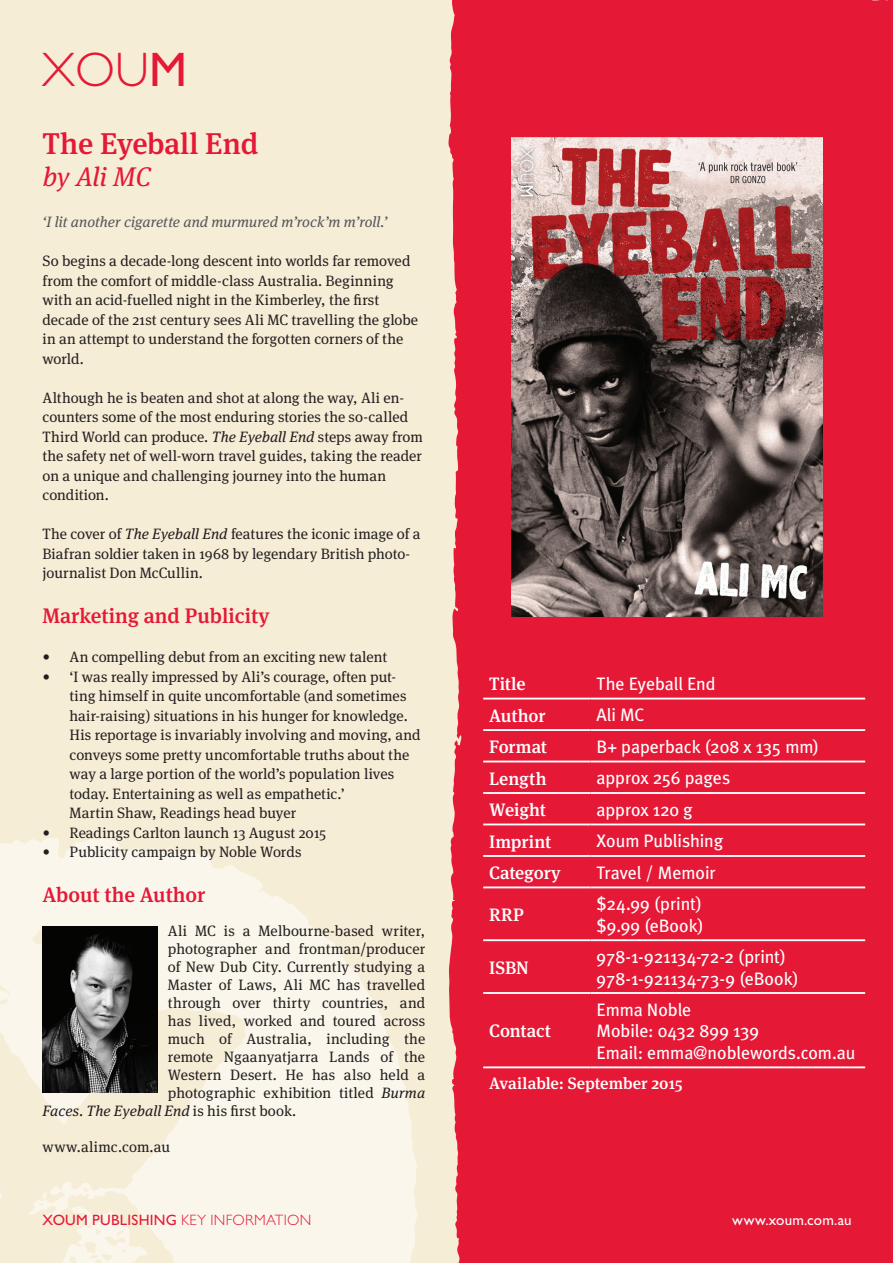
<style>
.page{position:relative;width:893px;height:1263px;background:#fff}
.page>*{position:absolute;margin:0;border:0;box-sizing:border-box;transform-origin:0 0}
.t1{font:300 48.6px "Gill Sans";color:#e51836}
.t2{font:500 30px "Meta Serif";color:#e51836}
.t3{font:italic 27px "Meta Serif";letter-spacing:-.005em;color:#e51836}
.t4{font:500 21px "Meta Serif";color:#e51836}
.t5{font:18px/21.6px "Meta Plus";letter-spacing:-.005em;color:#fff}
.t6{font:500 18px "Meta Serif";letter-spacing:-.005em;color:#fff}
.t7{font:500 16.5px "Meta Serif";color:#fff}
.t8{font:15px/19.5px "Meta Serif";color:#231f20}
.t9{font:italic 15px "Meta Serif";color:#57585a}
.t10{font:italic 15px "Meta Serif";letter-spacing:.005em;color:#231f20}
.t11{font:15px "Gill Sans";letter-spacing:.02em;color:#e51836}
.t12{font:15px "Meta Serif";letter-spacing:.02em;color:#231f20}
.t13{font:15px "Gill Sans";letter-spacing:.01em;color:#fff}
.s1{font-weight:400}
.s2{font-style:italic}
.s3{font-style:normal}
.s4{font-weight:300}
</style>
<div class="page">
<div style="left:0;top:0;width:468px;height:1263px;background:#f6edd6"></div>
<div style="left:448px;top:0;width:445px;height:1263px;background:#e51836"></div>
<svg style="left:0;top:838px;width:417px;height:425px;fill:#faf6eb"></svg>
<hr style="left:483px;top:698px;width:108px;height:1px;background:#fff">
<hr style="left:591px;top:698px;width:274px;height:1px;background:#fff">
<hr style="left:483px;top:729px;width:108px;height:2px;background:#fff">
<hr style="left:591px;top:729px;width:274px;height:2px;background:#fff">
<hr style="left:483px;top:761px;width:108px;height:1px;background:#fff">
<hr style="left:591px;top:761px;width:274px;height:1px;background:#fff">
<hr style="left:483px;top:792px;width:108px;height:2px;background:#fff">
<hr style="left:591px;top:792px;width:274px;height:2px;background:#fff">
<hr style="left:483px;top:823px;width:108px;height:2px;background:#fff">
<hr style="left:591px;top:823px;width:274px;height:2px;background:#fff">
<hr style="left:483px;top:855px;width:108px;height:2px;background:#fff">
<hr style="left:591px;top:855px;width:274px;height:2px;background:#fff">
<hr style="left:483px;top:886px;width:108px;height:2px;background:#fff">
<hr style="left:591px;top:886px;width:274px;height:2px;background:#fff">
<hr style="left:483px;top:939px;width:108px;height:2px;background:#fff">
<hr style="left:591px;top:939px;width:274px;height:2px;background:#fff">
<hr style="left:483px;top:992px;width:108px;height:2px;background:#fff">
<hr style="left:591px;top:992px;width:274px;height:2px;background:#fff">
<hr style="left:483px;top:1066px;width:108px;height:2px;background:#fff">
<hr style="left:591px;top:1066px;width:274px;height:2px;background:#fff">
<img style="left:512px;top:138px;width:310px;height:478px">
<img style="left:43px;top:926px;width:114px;height:166px">
<h1 class="t1" style="left:42px;top:43px;width:147px">XOU<span class="s1">M</span></h1>
<h2 class="t2" style="left:43px;top:118px;width:218px">The Eyeball End</h2>
<h3 class="t3" style="left:43px;top:154px;width:110px">by Ali MC</h3>
<p class="t9" style="left:43px;top:210px;width:347px">‘I lit another cigarette and murmured m’rock’m m’roll.’</p>
<p class="t8" style="left:43px;top:250px;width:377px">So begins a decade-long descent into worlds far removed from the comfort of middle-class Australia. Beginning with an acid-fuelled night in the Kimberley, the first decade of the 21st century sees Ali MC travelling the globe in an attempt to understand the forgotten corners of the world.</p>
<p class="t8" style="left:43px;top:386px;width:382px">Although he is beaten and shot at along the way, Ali en&shy;counters some of the most enduring stories the so-called Third World can produce. <span class="s2">The Eyeball End</span> steps away from the safety net of well-worn travel guides, taking the reader on a unique and challenging journey into the human condition.</p>
<p class="t8" style="left:43px;top:523px;width:380px">The cover of <span class="s2">The Eyeball End</span> features the iconic image of a<br>Biafran soldier taken in 1968 by legendary British photo&shy;journalist Don McCullin.</p>
<h3 class="t4" style="left:43px;top:598px;width:228px">Marketing and Publicity</h3>
<p class="t8" style="left:43px;top:646px;width:346px">• An compelling debut from an exciting new talent</p>
<p class="t8" style="left:70px;top:665px;width:352px;text-indent:-27px">• ‘I was really impressed by Ali’s courage, often put&shy;ting himself in quite uncomfortable (and sometimes hair-raising) situations in his hunger for knowledge.<br>His reportage is invariably involving and moving, and conveys some pretty uncomfortable truths about the way a large portion of the world’s population lives today. Entertaining as well as empathetic.’<br>Martin Shaw, Readings head buyer</p>
<p class="t8" style="left:43px;top:821px;width:285px">• Readings Carlton launch 13 August 2015</p>
<p class="t8" style="left:43px;top:841px;width:261px">• Publicity campaign by Noble Words</p>
<h3 class="t4" style="left:43px;top:877px;width:164px">About the Author</h3>
<p class="t8" style="left:168px;top:920px;width:259px">Ali MC is a Melbourne-based writer,</p>
<p class="t8" style="left:168px;top:938px;width:259px">photographer and frontman/producer</p>
<p class="t8" style="left:168px;top:956px;width:259px">of New Dub City. Currently studying a</p>
<p class="t8" style="left:168px;top:974px;width:259px">Master of Laws, Ali MC has travelled</p>
<p class="t8" style="left:168px;top:992px;width:259px">through over thirty countries, and</p>
<p class="t8" style="left:168px;top:1010px;width:259px">has lived, worked and toured across</p>
<p class="t8" style="left:168px;top:1028px;width:259px">much of Australia, including the</p>
<p class="t8" style="left:168px;top:1046px;width:259px">remote Ngaanyatjarra Lands of the</p>
<p class="t8" style="left:168px;top:1064px;width:259px">Western Desert. He has also held a</p>
<p class="t8" style="left:168px;top:1082px;width:259px">photographic exhibition titled <span class="s2">Burma</span></p>
<p class="t10" style="left:43px;top:1098px;width:255px">Faces<span class="s3">.</span> The Eyeball End <span class="s3">is his first book.</span></p>
<p class="t12" style="left:43px;top:1134px;width:129px">www.alimc.com.au</p>
<p class="t6" style="left:489px;top:669px;width:38px">Title</p>
<p class="t5" style="left:597px;top:673px;width:121px">The Eyeball End</p>
<p class="t6" style="left:489px;top:700px;width:58px">Author</p>
<p class="t5" style="left:597px;top:704px;width:49px">Ali MC</p>
<p class="t6" style="left:489px;top:732px;width:59px">Format</p>
<p class="t5" style="left:597px;top:736px;width:224px">B+ paperback (208 x 135 mm)</p>
<p class="t6" style="left:489px;top:763px;width:59px">Length</p>
<p class="t5" style="left:597px;top:767px;width:135px">approx 256 pages</p>
<p class="t6" style="left:489px;top:795px;width:58px">Weight</p>
<p class="t5" style="left:597px;top:799px;width:98px">approx 120 g</p>
<p class="t6" style="left:489px;top:826px;width:64px">Imprint</p>
<p class="t5" style="left:597px;top:830px;width:128px">Xoum Publishing</p>
<p class="t6" style="left:489px;top:858px;width:73px">Category</p>
<p class="t5" style="left:597px;top:862px;width:121px">Travel / Memoir</p>
<p class="t6" style="left:489px;top:900px;width:36px">RRP</p>
<p class="t5" style="left:597px;top:893px;width:109px">$24.99 (print) $9.99 (eBook)</p>
<p class="t6" style="left:489px;top:952px;width:41px">ISBN</p>
<p class="t5" style="left:597px;top:946px;width:204px">978-1-921134-72-2 (print)<br>978-1-921134-73-9 (eBook)</p>
<p class="t5" style="left:597px;top:998px;width:261px">Emma Noble<br>Mobile: 0432 899 139<br>Email: emma@noblewords.com.au</p>
<p class="t7" style="left:489px;top:1069px;width:195px">Available: September 2015</p>
<p class="t6" style="left:489px;top:1016px;width:63px">Contact</p>
<p class="t11" style="left:43px;top:1211px;width:270px">XOUM PUBLISHING <span class="s4">KEY INFORMATION</span></p>
<p class="t13" style="left:732px;top:1211px;width:121px">www.xoum.com.au</p>
</div>
